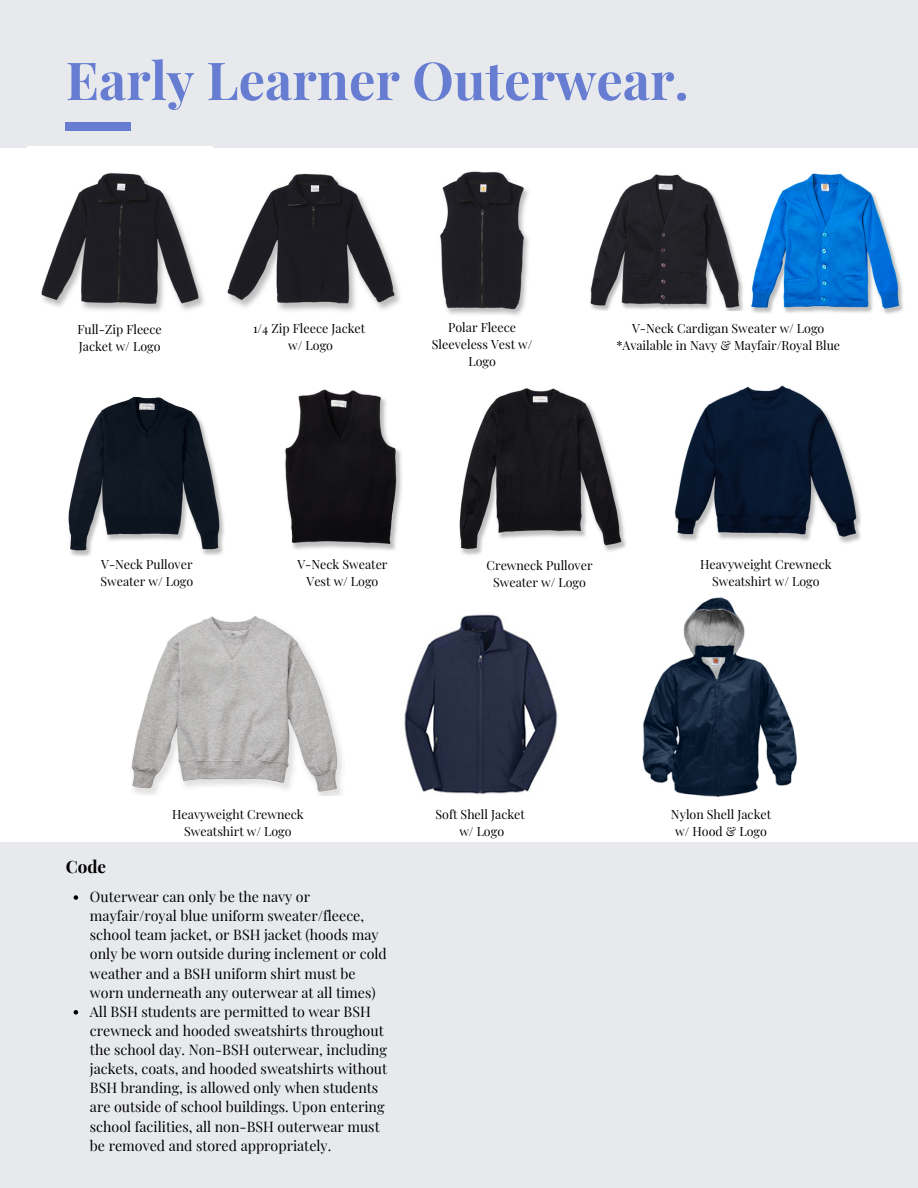
<style>
.page{position:relative;width:918px;height:1188px;background:#fff}
.page>*{position:absolute;margin:0;border:0;box-sizing:border-box;transform-origin:0 0}
.t1{font:700 52.5px "Playfair Display";color:#667dd1}
.t2{font:700 16.95px "Playfair Display";color:#000}
.t3{font:14.25px/19.2px "Playfair Display";color:#000}
.t4{font:12.45px/16.8px "Playfair Display";color:#000;text-align:center}
</style>
<div class="page">
<div style="left:0;top:0;width:918px;height:148px;background:#e7e9ec"></div>
<div style="left:66px;top:123px;width:65px;height:8px;background:#667dd1"></div>
<div style="left:0;top:842px;width:918px;height:346px;background:#e7e9ec"></div>
<img style="left:404px;top:614px;width:154px;height:181px">
<img style="left:642px;top:597px;width:155px;height:200px">
<img style="left:131px;top:616px;width:211px;height:179px">
<img style="left:751px;top:173px;width:152px;height:141px">
<img style="left:440px;top:171px;width:89px;height:145px">
<img style="left:27px;top:147px;width:186px;height:164px">
<img style="left:227px;top:173px;width:173px;height:138px">
<img style="left:590px;top:174px;width:153px;height:137px">
<img style="left:675px;top:385px;width:186px;height:158px">
<img style="left:285px;top:389px;width:117px;height:162px">
<img style="left:68px;top:397px;width:156px;height:159px">
<img style="left:459px;top:389px;width:167px;height:166px">
<svg style="left:74px;top:895px;width:4px;height:5px"></svg>
<svg style="left:74px;top:1010px;width:4px;height:5px"></svg>
<p class="t1" style="left:66px;top:43px;width:624px">Early Learner Outerwear.</p>
<p class="t4" style="left:77px;top:320px;width:86px;text-align:left">Full-Zip Fleece<br>Jacket w/ Logo</p>
<p class="t4" style="left:253px;top:320px;width:114px">1/4 Zip Fleece Jacket</p>
<p class="t4" style="left:288px;top:337px;width:46px">w/ Logo</p>
<p class="t4" style="left:432px;top:318px;width:102px">Polar Fleece<br>Sleeveless Vest w/<br>Logo</p>
<p class="t4" style="left:632px;top:320px;width:194px">V-Neck Cardigan Sweater w/ Logo</p>
<p class="t4" style="left:616px;top:337px;width:225px">*Available in Navy &amp; Mayfair/Royal Blue</p>
<p class="t4" style="left:100px;top:555px;width:94px;text-align:left">V-Neck Pullover<br>Sweater w/ Logo</p>
<p class="t4" style="left:297px;top:555px;width:92px">V-Neck Sweater<br>Vest w/ Logo</p>
<p class="t4" style="left:487px;top:557px;width:107px">Crewneck Pullover<br>Sweater w/ Logo</p>
<p class="t4" style="left:700px;top:555px;width:133px">Heavyweight Crewneck<br>Sweatshirt w/ Logo</p>
<p class="t4" style="left:172px;top:806px;width:133px">Heavyweight Crewneck<br>Sweatshirt w/ Logo</p>
<h2 class="t2" style="left:66px;top:855px;width:42px">Code</h2>
<p class="t3" style="left:90px;top:887px;width:298px">Outerwear can only be the navy or mayfair/royal blue uniform sweater/fleece, school team jacket, or BSH jacket (hoods may only be worn outside during inclement or cold weather and a BSH uniform shirt must be worn underneath any outerwear at all times)</p>
<p class="t3" style="left:90px;top:1001px;width:299px">All BSH students are permitted to wear BSH crewneck and hooded sweatshirts throughout the school day. Non-BSH outerwear, including jackets, coats, and hooded sweatshirts without BSH branding, is allowed only when students are outside of school buildings. Upon entering school facilities, all non-BSH outerwear must be removed and stored appropriately.</p>
<p class="t4" style="left:435px;top:806px;width:91px">Soft Shell Jacket</p>
<p class="t4" style="left:459px;top:823px;width:46px">w/ Logo</p>
<p class="t4" style="left:671px;top:806px;width:102px">Nylon Shell Jacket w/ Hood &amp; Logo</p>
</div>
